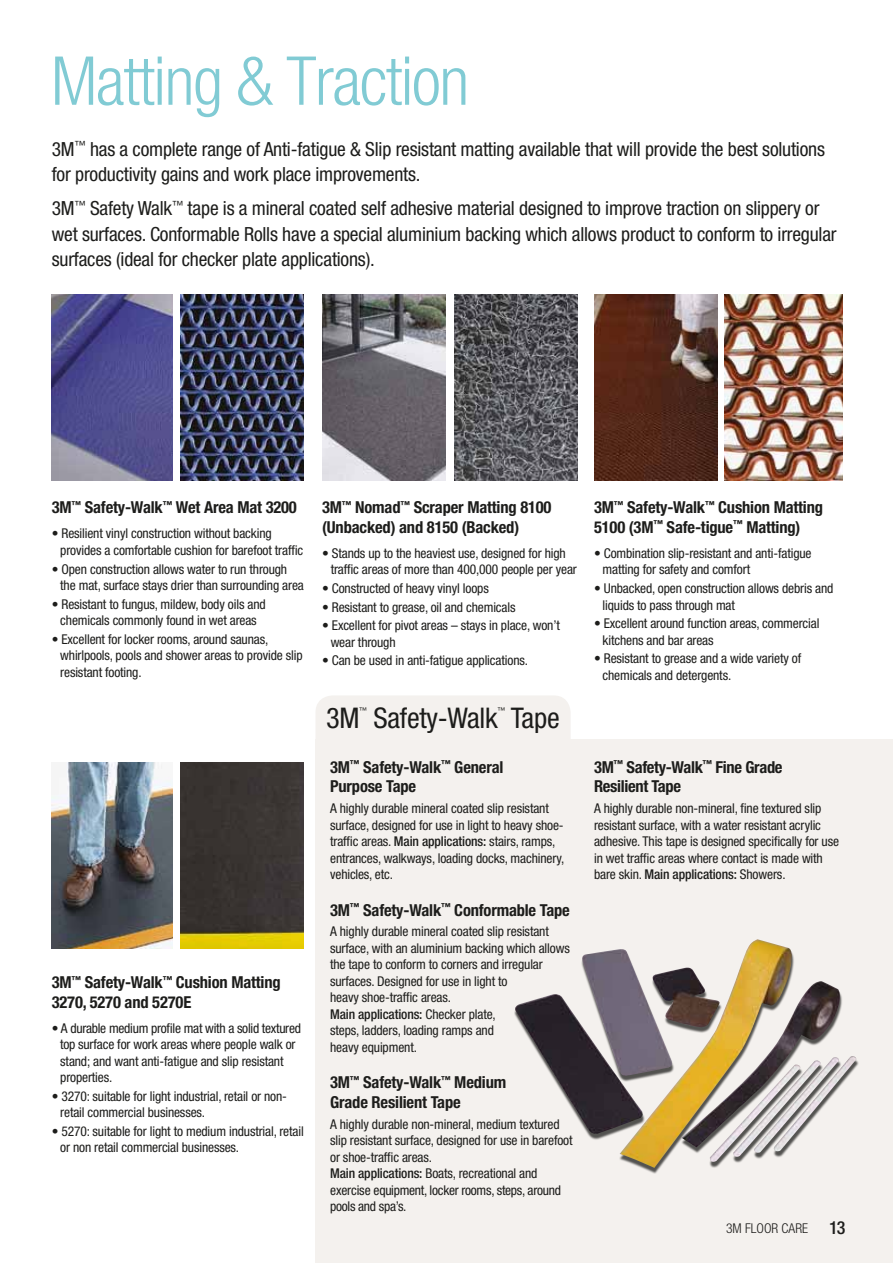
<style>
.page{position:relative;width:893px;height:1263px;background:#fff}
.page>*{position:absolute;margin:0;border:0;box-sizing:border-box;transform-origin:0 0}
.t1{font:300 condensed 67.5px "Helvetica Neue";letter-spacing:-.02em;color:#81cbd4}
.t2{font:condensed 28.5px "Helvetica Neue";letter-spacing:-.01em;color:#1d1d1b}
.t3{font:condensed 19.5px/25.5px "Helvetica Neue";letter-spacing:-.01em;color:#1d1d1b}
.t4{font:700 condensed 16.5px/19.5px "Helvetica Neue";letter-spacing:-.01em;color:#1d1d1b}
.t5{font:condensed 13.5px/16.5px "Helvetica Neue";letter-spacing:-.01em;color:#1d1d1b}
.t6{font:300 condensed 13.5px "Helvetica Neue";color:#1d1d1b}
.t7{font:condensed 7.8px "Helvetica Neue";color:#1d1d1b}
.s1{font-weight:500}
.s2{font-weight:500;font-size:18px}
</style>
<div class="page">
<div style="left:315px;top:739px;width:578px;height:524px;background:#f4f1ee"></div>
<div style="left:315px;top:695px;width:256px;height:67px;background:#f4f1ee;border-radius:17px"></div>
<img style="left:52px;top:294px;width:120px;height:186px">
<img style="left:52px;top:762px;width:120px;height:186px">
<img style="left:594px;top:294px;width:123px;height:186px">
<img style="left:322px;top:294px;width:123px;height:186px">
<img style="left:181px;top:294px;width:123px;height:186px">
<img style="left:454px;top:294px;width:123px;height:186px">
<img style="left:725px;top:294px;width:118px;height:186px">
<img style="left:181px;top:762px;width:123px;height:186px">
<img style="left:514px;top:939px;width:343px;height:229px">
<h1 class="t1" style="left:51px;top:42px;width:420px">Matting &amp; Traction</h1>
<h3 class="t3" style="left:52px;top:136px;width:775px">3M<sup>™</sup> has a complete range of Anti-fatigue &amp; Slip resistant matting available that will provide the best solutions for productivity gains and work place improvements.</h3>
<p class="t3" style="left:52px;top:195px;width:786px">3M<sup>™</sup> Safety Walk<sup>™</sup> tape is a mineral coated self adhesive material designed to improve traction on slippery or wet surfaces. Conformable Rolls have a special aluminium backing which allows product to conform to irregular surfaces (ideal for checker plate applications).</p>
<p class="t4" style="left:52px;top:497px;width:247px">3M<sup>™</sup> Safety-Walk<sup>™</sup> Wet Area Mat 3200</p>
<p class="t5" style="left:60px;top:525px;width:244px;text-indent:-9px">• Resilient vinyl construction without backing provides a comfortable cushion for barefoot traffic</p>
<p class="t5" style="left:60px;top:560px;width:245px;text-indent:-9px">• Open construction allows water to run through the mat, surface stays drier than surrounding area</p>
<p class="t5" style="left:52px;top:595px;width:215px;text-align:center">• Resistant to fungus, mildew, body oils and chemicals commonly found in wet areas</p>
<p class="t5" style="left:60px;top:631px;width:244px;text-indent:-9px">• Excellent for locker rooms, around saunas, whirlpools, pools and shower areas to provide slip resistant footing.</p>
<p class="t4" style="left:52px;top:972px;width:231px">3M<sup>™</sup> Safety-Walk<sup>™</sup> Cushion Matting<br>3270, 5270 and 5270E</p>
<p class="t5" style="left:60px;top:1019px;width:242px;text-indent:-9px">• A durable medium profile mat with a solid textured top surface for work areas where people walk or stand; and want anti-fatigue and slip resistant properties.</p>
<p class="t5" style="left:60px;top:1088px;width:228px;text-indent:-9px">• 3270: suitable for light industrial, retail or non&shy;retail commercial businesses.</p>
<p class="t5" style="left:60px;top:1123px;width:245px;text-indent:-9px">• 5270: suitable for light to medium industrial, retail or non retail commercial businesses.</p>
<p class="t4" style="left:322px;top:497px;width:231px">3M<sup>™</sup> Nomad<sup>™</sup> Scraper Matting 8100 (Unbacked) and 8150 (Backed)</p>
<p class="t5" style="left:331px;top:545px;width:248px;text-indent:-9px">• Stands up to the heaviest use, designed for high traffic areas of more than 400,000 people per year</p>
<p class="t5" style="left:322px;top:580px;width:168px">• Constructed of heavy vinyl loops</p>
<p class="t5" style="left:322px;top:598px;width:195px">• Resistant to grease, oil and chemicals</p>
<p class="t5" style="left:331px;top:617px;width:231px;text-indent:-9px">• Excellent for pivot areas – stays in place, won’t wear through</p>
<p class="t5" style="left:322px;top:652px;width:207px">• Can be used in anti-fatigue applications.</p>
<h2 class="t2" style="left:326px;top:702px;width:35px">3M</h2>
<p class="t7" style="left:359px;top:706px;width:9px">™</p>
<h2 class="t2" style="left:374px;top:702px;width:126px">Safety-Walk</h2>
<p class="t7" style="left:498px;top:706px;width:9px">™</p>
<h2 class="t2" style="left:511px;top:702px;width:51px">Tape</h2>
<p class="t4" style="left:330px;top:757px;width:175px">3M<sup>™</sup> Safety-Walk<sup>™</sup> General<br>Purpose Tape</p>
<p class="t5" style="left:330px;top:800px;width:236px">A highly durable mineral coated slip resistant surface, designed for use in light to heavy shoe&shy;traffic areas. <span class="s1">Main applications:</span> stairs, ramps, entrances, walkways, loading docks, machinery, vehicles, etc.</p>
<p class="t4" style="left:330px;top:900px;width:241px">3M<sup>™</sup> Safety-Walk<sup>™</sup> Conformable Tape</p>
<p class="t5" style="left:330px;top:923px;width:241px">A highly durable mineral coated slip resistant surface, with an aluminium backing which allows the tape to conform to corners and irregular surfaces. Designed for use in light to<br>heavy shoe-traffic areas.<br><span class="s1">Main applications:</span> Checker plate,<br>steps, ladders, loading ramps and<br>heavy equipment.</p>
<p class="t4" style="left:330px;top:1073px;width:178px">3M<sup>™</sup> Safety-Walk<sup>™</sup> Medium<br>Grade Resilient Tape</p>
<p class="t5" style="left:330px;top:1115px;width:244px">A highly durable non-mineral, medium textured slip resistant surface, designed for use in barefoot or shoe-traffic areas.<br><span class="s1">Main applications:</span> Boats, recreational and exercise equipment, locker rooms, steps, around pools and spa’s.</p>
<p class="t4" style="left:594px;top:497px;width:231px">3M<sup>™</sup> Safety-Walk<sup>™</sup> Cushion Matting<br>5100 (3M<sup>™</sup> Safe-tigue<sup>™</sup> Matting)</p>
<p class="t5" style="left:603px;top:545px;width:210px;text-indent:-9px">• Combination slip-resistant and anti-fatigue matting for safety and comfort</p>
<p class="t5" style="left:603px;top:580px;width:232px;text-indent:-9px">• Unbacked, open construction allows debris and liquids to pass through mat</p>
<p class="t5" style="left:603px;top:615px;width:218px;text-indent:-9px">• Excellent around function areas, commercial kitchens and bar areas</p>
<p class="t5" style="left:603px;top:650px;width:200px;text-indent:-9px">• Resistant to grease and a wide variety of chemicals and detergents.</p>
<p class="t4" style="left:594px;top:757px;width:190px">3M<sup>™</sup> Safety-Walk<sup>™</sup> Fine Grade<br>Resilient Tape</p>
<p class="t5" style="left:594px;top:800px;width:246px">A highly durable non-mineral, fine textured slip resistant surface, with a water resistant acrylic adhesive. This tape is designed specifically for use in wet traffic areas where contact is made with bare skin. <span class="s1">Main applications:</span> Showers.</p>
<p class="t6" style="left:726px;top:1221px;width:121px">3M FLOOR CARE <span class="s2">13</span></p>
</div>
